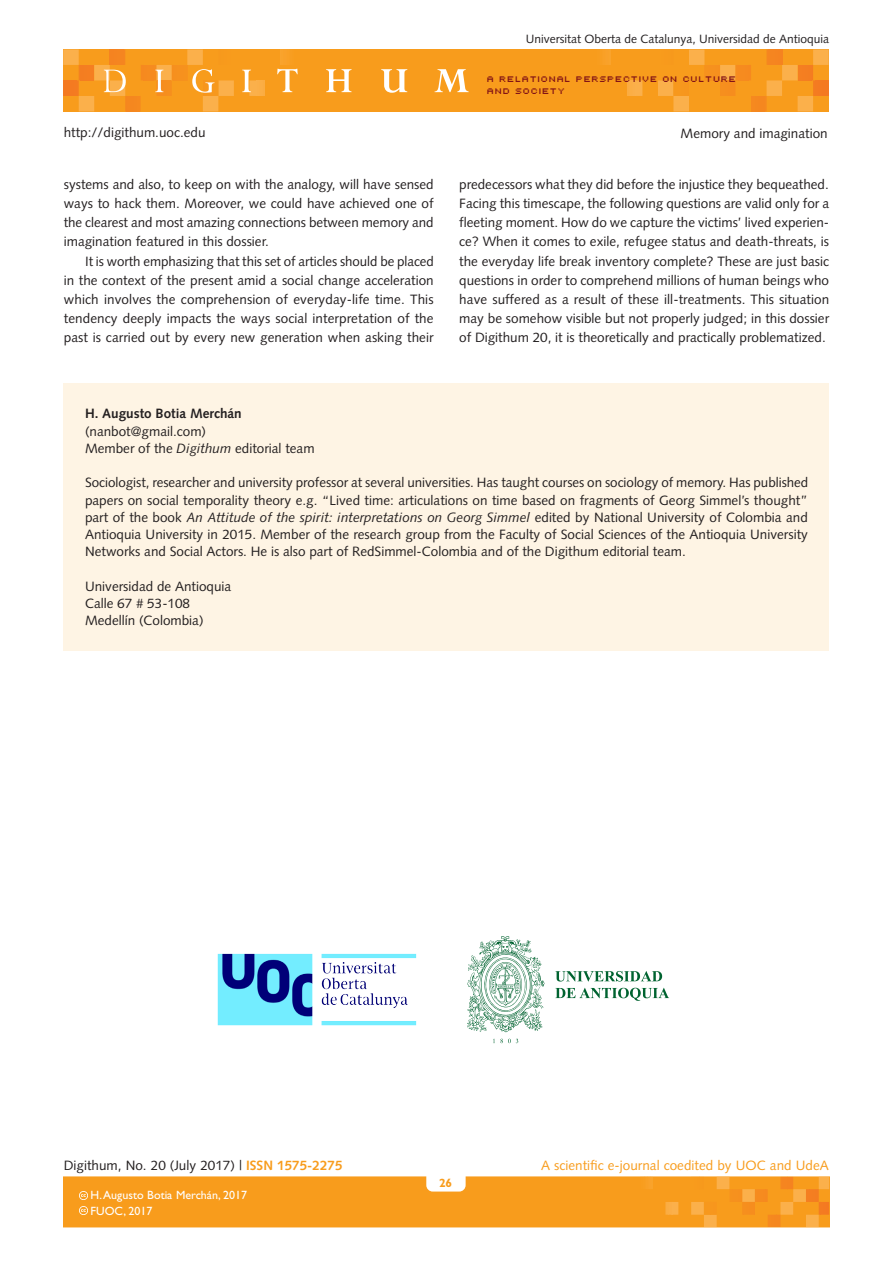
<style>
.page{position:relative;width:893px;height:1263px;background:#fff}
.page>*{position:absolute;margin:0;border:0;box-sizing:border-box;transform-origin:0 0}
._02_PARAGRAF_GENERAL{font:13.5px/19.2px "Syntax LT";color:#231f20;text-align:justify}
._05_Curriculum_autor{font:13.5px/17.2px "Syntax LT";color:#231f20;text-align:justify}
.t1{font:13.5px "Syntax LT";color:#f89c1c}
._05_Curriculum_autor-2{font:700 13.5px "Syntax LT";color:#231f20}
.t2{font:12px "Syntax LT";color:#231f20}
.t3{font:12px "Gill Sans";color:#fff}
.t4{font:700 12px "Gill Sans";color:#f89c1c}
.t5{font:9px/12px "Uni 0554";color:#821316}
.s1{font-style:italic}
.s2{font-weight:700;color:#f89c1c}
</style>
<div class="page">
<hr style="left:829px;top:1177px;width:1px;height:50px;background:#f47921">
<svg style="left:64px;top:1177px;width:765px;height:50px;background:#f89d21"></svg>
<img style="left:217px;top:953px;width:199px;height:73px">
<svg style="left:493px;top:1039px;width:25px;height:4px"></svg>
<svg style="left:555px;top:971px;width:107px;height:10px"></svg>
<svg style="left:555px;top:988px;width:114px;height:13px"></svg>
<svg style="left:467px;top:936px;width:78px;height:96px"></svg>
<div style="left:63px;top:49px;width:766px;height:62px;background:#f89c1c"></div>
<hr style="left:265px;top:49px;width:1px;height:62px;background:#faab40">
<hr style="left:278px;top:49px;width:2px;height:62px;background:#f9a430">
<hr style="left:625px;top:49px;width:2px;height:62px;background:#faab40">
<hr style="left:612px;top:49px;width:1px;height:62px;background:#f9a430">
<svg style="left:605px;top:49px;width:6px;height:16px"></svg>
<svg style="left:627px;top:49px;width:202px;height:62px"></svg>
<hr style="left:815px;top:80px;width:4px;height:16px;background:#f47b21">
<hr style="left:819px;top:80px;width:3px;height:16px;background:#f47a21">
<hr style="left:822px;top:80px;width:3px;height:16px;background:#f47921">
<hr style="left:825px;top:80px;width:4px;height:16px;background:#f47921">
<svg style="left:63px;top:49px;width:202px;height:62px"></svg>
<svg style="left:277px;top:49px;width:21px;height:43px"></svg>
<svg style="left:326px;top:69px;width:26px;height:23px"></svg>
<svg style="left:381px;top:69px;width:26px;height:24px"></svg>
<svg style="left:434px;top:69px;width:35px;height:23px"></svg>
<div style="left:64px;top:383px;width:765px;height:268px;background:#fef4e4"></div>
<p class="t2" style="left:526px;top:32px;width:305px">Universitat Oberta de Catalunya, Universidad de Antioquia</p>
<p class="t5" style="left:488px;top:72px;width:251px">A RELATIONAL PERSPECTIVE ON CULTURE<br>AND SOCIETY</p>
<p class="_02_PARAGRAF_GENERAL" style="left:64px;top:122px;width:143px">http://digithum.uoc.edu</p>
<p class="_05_Curriculum_autor" style="left:681px;top:125px;width:149px">Memory and imagination</p>
<p class="_02_PARAGRAF_GENERAL" style="left:64px;top:174px;width:371px">systems and also, to keep on with the analogy, will have sensed ways to hack them. Moreover, we could have achieved one of the clearest and most amazing connections between memory and imagination featured in this dossier.</p>
<p class="_02_PARAGRAF_GENERAL" style="left:64px;top:251px;width:372px;text-indent:21px">It is worth emphasizing that this set of articles should be placed in the context of the present amid a social change acceleration which involves the comprehension of everyday-life time. This tendency deeply impacts the ways social interpretation of the past is carried out by every new generation when asking their</p>
<p class="_02_PARAGRAF_GENERAL" style="left:459px;top:174px;width:372px">predecessors what they did before the injustice they bequeathed.<br>Facing this timescape, the following questions are valid only for a fleeting moment. How do we capture the victims’ lived experien&shy;ce? When it comes to exile, refugee status and death-threats, is the everyday life break inventory complete? These are just basic questions in order to comprehend millions of human beings who have suffered as a result of these ill-treatments. This situation may be somehow visible but not properly judged; in this dossier of Digithum 20, it is theoretically and practically problematized.</p>
<p class="_05_Curriculum_autor-2" style="left:85px;top:406px;width:158px">H. Augusto Botia Merchán</p>
<p class="_05_Curriculum_autor" style="left:85px;top:422px;width:123px">(nanbot@gmail.com)</p>
<p class="_05_Curriculum_autor" style="left:85px;top:439px;width:231px">Member of the <span class="s1">Digithum</span> editorial team</p>
<p class="_05_Curriculum_autor" style="left:85px;top:474px;width:725px">Sociologist, researcher and university professor at several universities. Has taught courses on sociology of memory. Has published papers on social temporality theory e.g. “Lived time: articulations on time based on fragments of Georg Simmel’s thought” part of the book <span class="s1">An Attitude of the spirit: interpretations on Georg Simmel</span> edited by National University of Colombia and Antioquia University in 2015. Member of the research group from the Faculty of Social Sciences of the Antioquia University Networks and Social Actors. He is also part of RedSimmel-Colombia and of the Digithum editorial team.</p>
<p class="_05_Curriculum_autor" style="left:85px;top:577px;width:148px">Universidad de Antioquia</p>
<p class="_05_Curriculum_autor" style="left:85px;top:595px;width:107px">Calle 67 # 53-108</p>
<p class="_05_Curriculum_autor" style="left:85px;top:612px;width:120px">Medellín (Colombia)</p>
<p class="_05_Curriculum_autor" style="left:64px;top:1156px;width:280px">Digithum, No. 20 (July 2017) | <span class="s2">ISSN 1575-2275</span></p>
<p class="t1" style="left:541px;top:1157px;width:289px">A scientific e-journal coedited by UOC and UdeA</p>
<p class="t4" style="left:439px;top:1176px;width:15px">26</p>
<p class="t3" style="left:91px;top:1188px;width:158px">H. Augusto Botia Merchán, 2017</p>
<p class="t3" style="left:91px;top:1204px;width:63px">FUOC, 2017</p>
</div>
